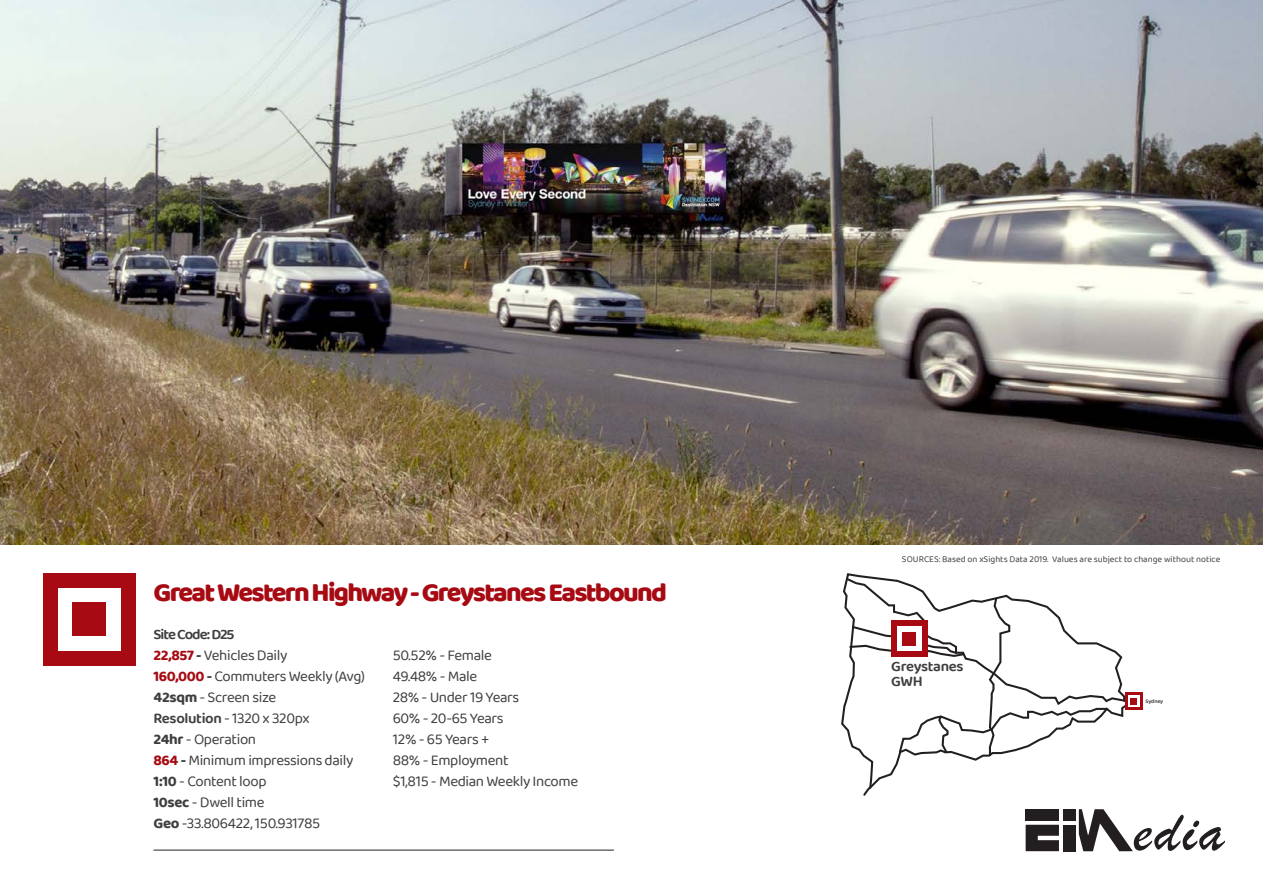
<style>
.page{position:relative;width:1263px;height:893px;background:#fff}
.page>*{position:absolute;margin:0;border:0;box-sizing:border-box;transform-origin:0 0}
.t1{font:800 27px "Baloo 2";letter-spacing:-.065em;color:#a70a12}
.t2{font:15px "Baloo 2";letter-spacing:-.025em;color:#3e3e3f}
.t3{font:600 15px/15px "Baloo 2";letter-spacing:-.03em;color:#3e3e3f}
.t4{font:600 15px "Baloo 2";letter-spacing:-.07em;color:#3e3e3f}
.t5{font:9px "Baloo 2";color:#3e3e3f}
.t6{font:600 5.7px "Baloo 2";letter-spacing:-.03em;color:#3e3e3f}
.s1{font-weight:700;color:#a70a12}
.s2{font-weight:700}
.s3{font-weight:600}
</style>
<div class="page">
<svg style="left:841px;top:573px;width:285px;height:223px"></svg>
<svg style="left:848px;top:596px;width:260px;height:161px"></svg>
<div style="left:1026px;top:809px;width:33px;height:11px;background:#231f20"></div>
<svg style="left:1026px;top:825px;width:33px;height:26px"></svg>
<div style="left:1064px;top:809px;width:12px;height:11px;background:#231f20"></div>
<div style="left:1064px;top:825px;width:12px;height:26px;background:#231f20"></div>
<svg style="left:1079px;top:809px;width:146px;height:42px"></svg>
<div style="left:43px;top:573px;width:92px;height:93px;background:#a70a12"></div>
<div style="left:58px;top:588px;width:62px;height:63px;background:#fff"></div>
<div style="left:72px;top:602px;width:34px;height:34px;background:#a70a12"></div>
<hr style="left:153px;top:850px;width:461px;height:1px;background:#231f20">
<div style="left:1125px;top:692px;width:17px;height:17px;background:#a70a12"></div>
<div style="left:1128px;top:695px;width:11px;height:12px;background:#fff"></div>
<div style="left:1130px;top:698px;width:7px;height:6px;background:#a70a12"></div>
<img style="left:0;top:0;width:1263px;height:545px">
<div style="left:891px;top:621px;width:36px;height:36px;background:#a70a12"></div>
<div style="left:897px;top:627px;width:25px;height:24px;background:#fff"></div>
<div style="left:903px;top:632px;width:13px;height:13px;background:#a70a12"></div>
<p class="t1" style="left:153px;top:576px;width:515px">Great Western Highway - Greystanes Eastbound</p>
<p class="t4" style="left:153px;top:624px;width:83px">Site Code: D25</p>
<p class="t2" style="left:153px;top:645px;width:135px"><span class="s1">22,857</span> <span class="s2">-</span> Vehicles Daily</p>
<p class="t2" style="left:153px;top:666px;width:213px"><span class="s1">160,000</span> <span class="s2">-</span> Commuters Weekly (Avg)</p>
<p class="t2" style="left:153px;top:687px;width:124px"><span class="s2">42sqm</span> - Screen size</p>
<p class="t2" style="left:153px;top:708px;width:158px"><span class="s3">Resolution</span> - 1320 x 320px</p>
<p class="t2" style="left:153px;top:729px;width:104px"><span class="s2">24hr</span> - Operation</p>
<p class="t2" style="left:153px;top:750px;width:201px"><span class="s1">864</span> <span class="s2">-</span> Minimum impressions daily</p>
<p class="t2" style="left:153px;top:771px;width:115px"><span class="s2">1:10</span> - Content loop</p>
<p class="t2" style="left:153px;top:792px;width:113px"><span class="s2">10sec</span> - Dwell time</p>
<p class="t2" style="left:153px;top:813px;width:168px"><span class="s2">Geo</span> -33.806422, 150.931785</p>
<p class="t2" style="left:393px;top:645px;width:101px">50.52% - Female</p>
<p class="t2" style="left:393px;top:666px;width:86px">49.48% - Male</p>
<p class="t2" style="left:393px;top:687px;width:128px">28% - Under 19 Years</p>
<p class="t2" style="left:393px;top:708px;width:112px">60% - 20-65 Years</p>
<p class="t2" style="left:393px;top:729px;width:98px">12% - 65 Years +</p>
<p class="t2" style="left:393px;top:750px;width:117px">88% - Employment</p>
<p class="t2" style="left:393px;top:771px;width:187px">$1,815 - Median Weekly Income</p>
<p class="t5" style="left:902px;top:552px;width:320px">SOURCES: Based on xSights Data 2019. Values are subject to change without notice</p>
<p class="t3" style="left:891px;top:660px;width:74px">Greystanes<br>GWH</p>
<p class="t6" style="left:1146px;top:697px;width:19px">Sydney</p>
</div>
